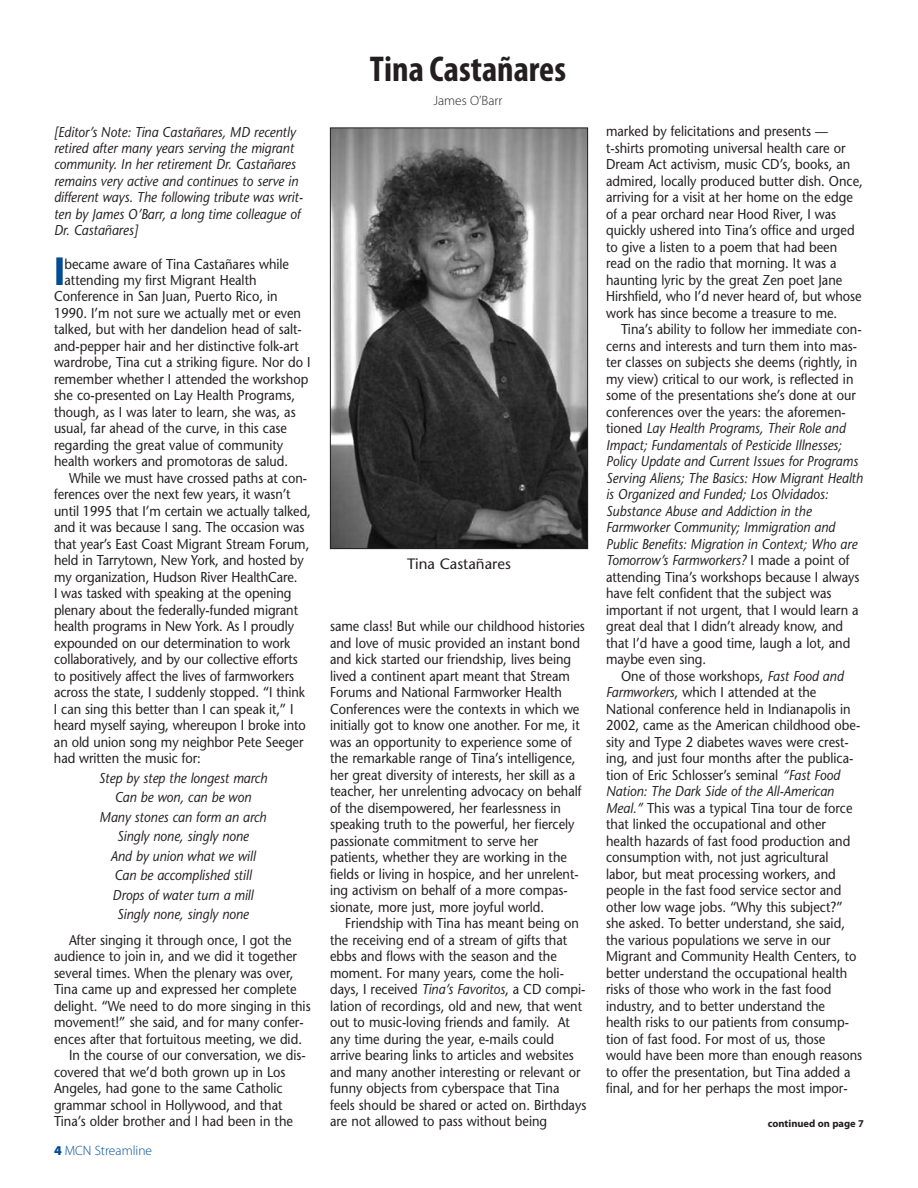
<style>
.page{position:relative;width:918px;height:1188px;background:#fff}
.page>*{position:absolute;margin:0;border:0;box-sizing:border-box;transform-origin:0 0}
.t1{font:900 condensed 40.8px "Myriad Pro";color:#014d95}
.t2{font:700 condensed 36px "Myriad Pro";color:#231f20}
.t3{font:15px "Stone Sans";color:#231f20}
.t4{font:14.25px/16.5px "Stone Sans";color:#231f20;scale:.9 1}
.t5{font:italic 14.25px/19.5px "Stone Sans";color:#231f20;scale:.9 1}
.t6{font:300 13.5px "Myriad Pro";color:#014d95}
.t7{font:300 13.5px "Myriad Pro";color:#231f20}
.t8{font:700 10.5px "Myriad Pro";color:#231f20}
.s1{font-weight:900}
.s2{font-style:italic}
</style>
<div class="page">
<img style="left:332px;top:130px;width:254px;height:417px">
<div style="left:330px;top:128px;width:258px;height:421px;border:1px solid #231f20"></div>
<p class="t5" style="left:54px;top:125px;width:278px;line-height:16.5px">[Editor’s Note: Tina Castañares, MD recently retired after many years serving the migrant community. In her retirement Dr. Castañares remains very active and continues to serve in different ways. The following tribute was writ&shy;ten by James O’Barr, a long time colleague of Dr. Castañares]</p>
<h1 class="t1" style="left:54px;top:257px;width:12px">I</h1>
<p class="t4" style="left:65px;top:257px;width:251px">became aware of Tina Castañares while</p>
<p class="t4" style="left:65px;top:273px;width:215px">attending my first Migrant Health</p>
<p class="t4" style="left:54px;top:290px;width:250px">Conference in San Juan, Puerto Rico, in</p>
<p class="t4" style="left:54px;top:306px;width:276px">1990. I’m not sure we actually met or even</p>
<p class="t4" style="left:54px;top:323px;width:277px">talked, but with her dandelion head of salt-</p>
<p class="t4" style="left:54px;top:339px;width:274px">and-pepper hair and her distinctive folk-art</p>
<p class="t4" style="left:54px;top:356px;width:287px">wardrobe, Tina cut a striking figure. Nor do I</p>
<p class="t4" style="left:54px;top:372px;width:284px">remember whether I attended the workshop</p>
<p class="t4" style="left:54px;top:389px;width:269px">she co-presented on Lay Health Programs,</p>
<p class="t4" style="left:54px;top:405px;width:270px">though, as I was later to learn, she was, as</p>
<p class="t4" style="left:54px;top:422px;width:260px">usual, far ahead of the curve, in this case</p>
<p class="t4" style="left:54px;top:438px;width:256px">regarding the great value of community</p>
<p class="t4" style="left:54px;top:455px;width:262px">health workers and promotoras de salud.</p>
<p class="t4" style="left:69px;top:471px;width:266px">While we must have crossed paths at con-</p>
<p class="t4" style="left:54px;top:488px;width:264px">ferences over the next few years, it wasn’t</p>
<p class="t4" style="left:54px;top:504px;width:287px">until 1995 that I’m certain we actually talked,</p>
<p class="t4" style="left:54px;top:521px;width:280px">and it was because I sang. The occasion was</p>
<p class="t4" style="left:54px;top:537px;width:285px">that year’s East Coast Migrant Stream Forum,</p>
<p class="t4" style="left:54px;top:554px;width:279px">held in Tarrytown, New York, and hosted by</p>
<p class="t4" style="left:54px;top:570px;width:272px">my organization, Hudson River HealthCare.</p>
<p class="t4" style="left:54px;top:587px;width:265px">I was tasked with speaking at the opening</p>
<p class="t4" style="left:54px;top:603px;width:273px">plenary about the federally-funded migrant</p>
<p class="t4" style="left:54px;top:620px;width:268px">health programs in New York. As I proudly</p>
<p class="t4" style="left:54px;top:636px;width:264px">expounded on our determination to work</p>
<p class="t4" style="left:54px;top:653px;width:272px">collaboratively, and by our collective efforts</p>
<p class="t4" style="left:54px;top:669px;width:268px">to positively affect the lives of farmworkers</p>
<p class="t4" style="left:54px;top:686px;width:280px">across the state, I suddenly stopped. “I think</p>
<p class="t4" style="left:54px;top:702px;width:268px">I can sing this better than I can speak it,” I</p>
<p class="t4" style="left:54px;top:719px;width:282px">heard myself saying, whereupon I broke into</p>
<p class="t4" style="left:54px;top:735px;width:279px">an old union song my neighbor Pete Seeger</p>
<p class="t4" style="left:54px;top:752px;width:165px">had written the music for:</p>
<p class="t5" style="left:99px;top:770px;width:189px;text-align:center">Step by step the longest march<br>Can be won, can be won<br>Many stones can form an arch<br>Singly none, singly none<br>And by union what we will<br>Can be accomplished still<br>Drops of water turn a mill<br>Singly none, singly none</p>
<p class="t4" style="left:69px;top:933px;width:249px">After singing it through once, I got the</p>
<p class="t4" style="left:54px;top:950px;width:272px">audience to join in, and we did it together</p>
<p class="t4" style="left:54px;top:966px;width:268px">several times. When the plenary was over,</p>
<p class="t4" style="left:54px;top:983px;width:271px">Tina came up and expressed her complete</p>
<p class="t4" style="left:54px;top:999px;width:287px">delight. “We need to do more singing in this</p>
<p class="t4" style="left:54px;top:1016px;width:279px">movement!” she said, and for many confer-</p>
<p class="t4" style="left:54px;top:1032px;width:277px">ences after that fortuitous meeting, we did.</p>
<p class="t4" style="left:69px;top:1049px;width:265px">In the course of our conversation, we dis-</p>
<p class="t4" style="left:54px;top:1065px;width:259px">covered that we’d both grown up in Los</p>
<p class="t4" style="left:54px;top:1082px;width:256px">Angeles, had gone to the same Catholic</p>
<p class="t4" style="left:54px;top:1098px;width:256px">grammar school in Hollywood, and that</p>
<p class="t4" style="left:54px;top:1115px;width:267px">Tina’s older brother and I had been in the</p>
<p class="t6" style="left:54px;top:1145px;width:100px"><span class="s1">4</span> MCN Streamline</p>
<h2 class="t2" style="left:370px;top:56px;width:198px">Tina Castañares</h2>
<p class="t7" style="left:433px;top:95px;width:71px">James O’Barr</p>
<p class="t3" style="left:407px;top:558px;width:105px">Tina Castañares</p>
<p class="t4" style="left:330px;top:620px;width:285px">same class! But while our childhood histories and love of music provided an instant bond and kick started our friendship, lives being lived a continent apart meant that Stream Forums and National Farmworker Health Conferences were the contexts in which we initially got to know one another. For me, it was an opportunity to experience some of the remarkable range of Tina’s intelligence, her great diversity of interests, her skill as a teacher, her unrelenting advocacy on behalf of the disempowered, her fearlessness in speaking truth to the powerful, her fiercely passionate commitment to serve her patients, whether they are working in the fields or living in hospice, and her unrelent&shy;ing activism on behalf of a more compas&shy;sionate, more just, more joyful world.</p>
<p class="t4" style="left:330px;top:917px;width:286px;text-indent:15px">Friendship with Tina has meant being on the receiving end of a stream of gifts that ebbs and flows with the season and the moment. For many years, come the holi&shy;days, I received <span class="s2">Tina’s Favoritos</span>, a CD compi&shy;lation of recordings, old and new, that went out to music-loving friends and family. At any time during the year, e-mails could arrive bearing links to articles and websites and many another interesting or relevant or funny objects from cyberspace that Tina feels should be shared or acted on. Birthdays are not allowed to pass without being</p>
<p class="t4" style="left:606px;top:125px;width:287px">marked by felicitations and presents — t-shirts promoting universal health care or Dream Act activism, music CD’s, books, an admired, locally produced butter dish. Once, arriving for a visit at her home on the edge of a pear orchard near Hood River, I was quickly ushered into Tina’s office and urged to give a listen to a poem that had been read on the radio that morning. It was a haunting lyric by the great Zen poet Jane Hirshfield, who I’d never heard of, but whose work has since become a treasure to me.</p>
<p class="t4" style="left:606px;top:323px;width:287px;text-indent:15px">Tina’s ability to follow her immediate con&shy;cerns and interests and turn them into mas&shy;ter classes on subjects she deems (rightly, in my view) critical to our work, is reflected in some of the presentations she’s done at our conferences over the years: the aforemen&shy;tioned <span class="s2">Lay Health Programs, Their Role and Impact; Fundamentals of Pesticide Illnesses; Policy Update and Current Issues for Programs Serving Aliens; The Basics: How Migrant Health is Organized and Funded; Los Olvidados:<br>Substance Abuse and Addiction in the Farmworker Community; Immigration and Public Benefits: Migration in Context; Who are Tomorrow’s Farmworkers?</span> I made a point of attending Tina’s workshops because I always have felt confident that the subject was important if not urgent, that I would learn a great deal that I didn’t already know, and that I’d have a good time, laugh a lot, and maybe even sing.</p>
<p class="t4" style="left:606px;top:669px;width:286px;text-indent:15px">One of those workshops, <span class="s2">Fast Food and Farmworkers</span>, which I attended at the National conference held in Indianapolis in 2002, came as the American childhood obe&shy;sity and Type 2 diabetes waves were crest&shy;ing, and just four months after the publica&shy;tion of Eric Schlosser’s seminal <span class="s2">“Fast Food Nation: The Dark Side of the All-American Meal.”</span> This was a typical Tina tour de force that linked the occupational and other health hazards of fast food production and consumption with, not just agricultural labor, but meat processing workers, and people in the fast food service sector and other low wage jobs. “Why this subject?” she asked. To better understand, she said, the various populations we serve in our Migrant and Community Health Centers, to better understand the occupational health risks of those who work in the fast food industry, and to better understand the health risks to our patients from consump&shy;tion of fast food. For most of us, those would have been more than enough reasons to offer the presentation, but Tina added a final, and for her perhaps the most impor-</p>
<p class="t8" style="left:768px;top:1119px;width:98px">continued on page 7</p>
</div>
